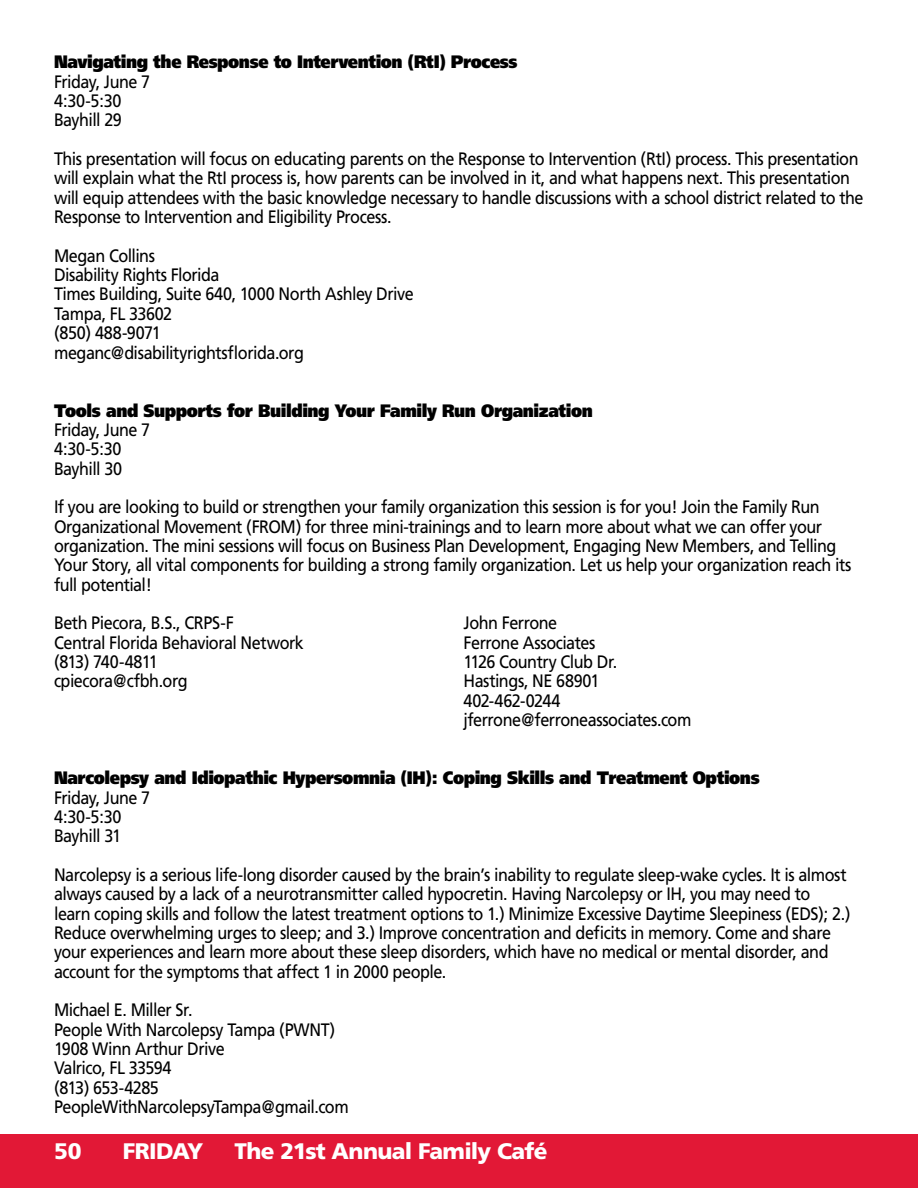
<style>
.page{position:relative;width:918px;height:1188px;background:#fff}
.page>*{position:absolute;margin:0;border:0;box-sizing:border-box;transform-origin:0 0}
.t1{font:900 22.5px "Frutiger";letter-spacing:-.03em;color:#fff}
.t2{font:18px/19.4px "Frutiger";letter-spacing:-.03em;color:#000;scale:.9 1}
.t3{font:900 18px "Frutiger";letter-spacing:-.025em;color:#000;scale:.9 1}
</style>
<div class="page">
<div style="left:0;top:1134px;width:918px;height:54px;background:#e21836"></div>
<p class="t3" style="left:54px;top:51px;width:517px">Navigating the Response to Intervention (RtI) Process</p>
<p class="t2" style="left:54px;top:72px;width:109px">Friday, June 7<br>4:30-5:30<br>Bayhill 29</p>
<p class="t2" style="left:54px;top:149px;width:901px">This presentation will focus on educating parents on the Response to Intervention (RtI) process. This presentation will explain what the RtI process is, how parents can be involved in it, and what happens next. This presentation will equip attendees with the basic knowledge necessary to handle discussions with a school district related to the Response to Intervention and Eligibility Process.</p>
<p class="t2" style="left:54px;top:246px;width:401px">Megan Collins<br>Disability Rights Florida<br>Times Building, Suite 640, 1000 North Ashley Drive<br>Tampa, FL 33602<br>(850) 488-9071 meganc@disabilityrightsflorida.org</p>
<p class="t3" style="left:54px;top:399px;width:600px">Tools and Supports for Building Your Family Run Organization</p>
<p class="t2" style="left:54px;top:420px;width:109px">Friday, June 7<br>4:30-5:30<br>Bayhill 30</p>
<p class="t2" style="left:54px;top:497px;width:888px">If you are looking to build or strengthen your family organization this session is for you! Join the Family Run Organizational Movement (FROM) for three mini-trainings and to learn more about what we can offer your organization. The mini sessions will focus on Business Plan Development, Engaging New Members, and Telling Your Story, all vital components for building a strong family organization. Let us help your organization reach its full potential!</p>
<p class="t2" style="left:54px;top:614px;width:279px">Beth Piecora, B.S., CRPS-F<br>Central Florida Behavioral Network (813) 740-4811<br>cpiecora@cfbh.org</p>
<p class="t2" style="left:464px;top:614px;width:255px">John Ferrone<br>Ferrone Associates<br>1126 Country Club Dr.<br>Hastings, NE 68901<br>402-462-0244 jferrone@ferroneassociates.com</p>
<p class="t3" style="left:54px;top:767px;width:786px">Narcolepsy and Idiopathic Hypersomnia (IH): Coping Skills and Treatment Options</p>
<p class="t2" style="left:54px;top:788px;width:109px">Friday, June 7<br>4:30-5:30<br>Bayhill 31</p>
<p class="t2" style="left:54px;top:865px;width:887px">Narcolepsy is a serious life-long disorder caused by the brain’s inability to regulate sleep-wake cycles. It is almost always caused by a lack of a neurotransmitter called hypocretin. Having Narcolepsy or IH, you may need to learn coping skills and follow the latest treatment options to 1.) Minimize Excessive Daytime Sleepiness (EDS); 2.)<br>Reduce overwhelming urges to sleep; and 3.) Improve concentration and deficits in memory. Come and share your experiences and learn more about these sleep disorders, which have no medical or mental disorder, and account for the symptoms that affect 1 in 2000 people.</p>
<p class="t2" style="left:54px;top:1001px;width:329px">Michael E. Miller Sr.<br>People With Narcolepsy Tampa (PWNT)<br>1908 Winn Arthur Drive<br>Valrico, FL 33594<br>(813) 653-4285<br>PeopleWithNarcolepsyTampa@gmail.com</p>
<p class="t1" style="left:54px;top:1137px;width:29px">50</p>
<p class="t1" style="left:123px;top:1137px;width:82px">FRIDAY</p>
<p class="t1" style="left:235px;top:1137px;width:315px">The 21st Annual Family Café</p>
</div>
